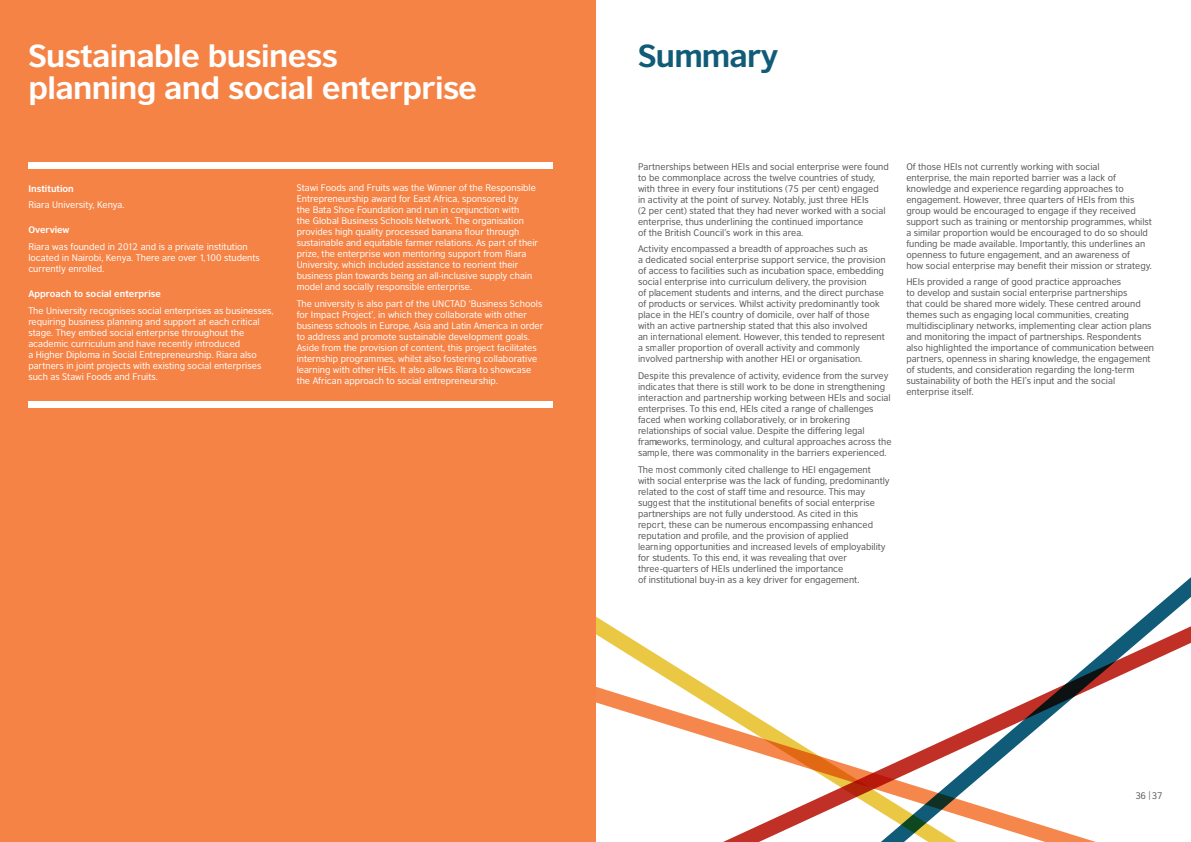
<style>
.page{position:relative;width:1191px;height:842px;background:#fff}
.page>*{position:absolute;margin:0;border:0;box-sizing:border-box;transform-origin:0 0}
.t1{font:700 30px/32px "British Council Sans";letter-spacing:-.02em;color:#fff;scale:1.04 1}
.t2{font:700 30px "British Council Sans";letter-spacing:-.02em;color:#105c78;scale:1.04 1}
.t3{font:9px/11px "British Council Sans";color:#565759}
.t4{font:9px/11px "British Council Sans";color:#fff}
.t5{font:700 9px "British Council Sans";color:#fff}
.t6{font:9px "British Council Sans";color:#58595b}
</style>
<div class="page">
<div style="left:0;top:0;width:595px;height:842px;background:#f58346"></div>
<div style="left:28px;top:163px;width:525px;height:6px;background:#fff"></div>
<div style="left:28px;top:401px;width:525px;height:6px;background:#fff"></div>
<svg style="left:595px;top:428px;width:61px;height:414px"></svg>
<svg style="left:656px;top:577px;width:535px;height:265px"></svg>
<h1 class="t1" style="left:28px;top:39px;width:433px">Sustainable business<br>planning and social enterprise</h1>
<p class="t5" style="left:28px;top:183px;width:47px">Institution</p>
<p class="t4" style="left:28px;top:199px;width:98px">Riara University, Kenya.</p>
<p class="t5" style="left:28px;top:224px;width:43px">Overview</p>
<p class="t4" style="left:28px;top:241px;width:233px">Riara was founded in 2012 and is a private institution located in Nairobi, Kenya. There are over 1,100 students currently enrolled.</p>
<p class="t5" style="left:28px;top:288px;width:134px">Approach to social enterprise</p>
<p class="t4" style="left:28px;top:305px;width:247px">The University recognises social enterprises as businesses, requiring business planning and support at each critical stage. They embed social enterprise throughout the academic curriculum and have recently introduced<br>a Higher Diploma in Social Entrepreneurship. Riara also partners in joint projects with existing social enterprises such as Stawi Foods and Fruits.</p>
<p class="t4" style="left:297px;top:182px;width:243px">Stawi Foods and Fruits was the Winner of the Responsible Entrepreneurship award for East Africa, sponsored by<br>the Bata Shoe Foundation and run in conjunction with<br>the Global Business Schools Network. The organisation provides high quality processed banana flour through sustainable and equitable farmer relations. As part of their prize, the enterprise won mentoring support from Riara University, which included assistance to reorient their business plan towards being an all-inclusive supply chain model and socially responsible enterprise.</p>
<p class="t4" style="left:297px;top:298px;width:248px">The university is also part of the UNCTAD ‘Business Schools for Impact Project’, in which they collaborate with other business schools in Europe, Asia and Latin America in order to address and promote sustainable development goals.<br>Aside from the provision of content, this project facilitates internship programmes, whilst also fostering collaborative learning with other HEIs. It also allows Riara to showcase the African approach to social entrepreneurship.</p>
<h1 class="t2" style="left:638px;top:37px;width:136px">Summary</h1>
<p class="t3" style="left:638px;top:161px;width:252px">Partnerships between HEIs and social enterprise were found to be commonplace across the twelve countries of study, with three in every four institutions (75 per cent) engaged<br>in activity at the point of survey. Notably, just three HEIs<br>(2 per cent) stated that they had never worked with a social enterprise, thus underlining the continued importance<br>of the British Council’s work in this area.</p>
<p class="t3" style="left:638px;top:243px;width:249px">Activity encompassed a breadth of approaches such as<br>a dedicated social enterprise support service, the provision of access to facilities such as incubation space, embedding social enterprise into curriculum delivery, the provision<br>of placement students and interns, and the direct purchase of products or services. Whilst activity predominantly took place in the HEI’s country of domicile, over half of those with an active partnership stated that this also involved<br>an international element. However, this tended to represent a smaller proportion of overall activity and commonly involved partnership with another HEI or organisation.</p>
<p class="t3" style="left:638px;top:370px;width:255px">Despite this prevalence of activity, evidence from the survey indicates that there is still work to be done in strengthening interaction and partnership working between HEIs and social enterprises. To this end, HEIs cited a range of challenges faced when working collaboratively, or in brokering relationships of social value. Despite the differing legal frameworks, terminology, and cultural approaches across the sample, there was commonality in the barriers experienced.</p>
<p class="t3" style="left:638px;top:464px;width:253px">The most commonly cited challenge to HEI engagement with social enterprise was the lack of funding, predominantly related to the cost of staff time and resource. This may suggest that the institutional benefits of social enterprise partnerships are not fully understood. As cited in this<br>report, these can be numerous encompassing enhanced reputation and profile, and the provision of applied<br>learning opportunities and increased levels of employability for students. To this end, it was revealing that over three-quarters of HEIs underlined the importance<br>of institutional buy-in as a key driver for engagement.</p>
<p class="t3" style="left:906px;top:161px;width:247px">Of those HEIs not currently working with social<br>enterprise, the main reported barrier was a lack of knowledge and experience regarding approaches to engagement. However, three quarters of HEIs from this group would be encouraged to engage if they received support such as training or mentorship programmes, whilst a similar proportion would be encouraged to do so should funding be made available. Importantly, this underlines an openness to future engagement, and an awareness of<br>how social enterprise may benefit their mission or strategy.</p>
<p class="t3" style="left:906px;top:276px;width:249px">HEIs provided a range of good practice approaches<br>to develop and sustain social enterprise partnerships<br>that could be shared more widely. These centred around themes such as engaging local communities, creating multidisciplinary networks, implementing clear action plans and monitoring the impact of partnerships. Respondents also highlighted the importance of communication between partners, openness in sharing knowledge, the engagement of students, and consideration regarding the long-term sustainability of both the HEI’s input and the social enterprise itself.</p>
<p class="t6" style="left:1135px;top:791px;width:29px">36 |37</p>
</div>
